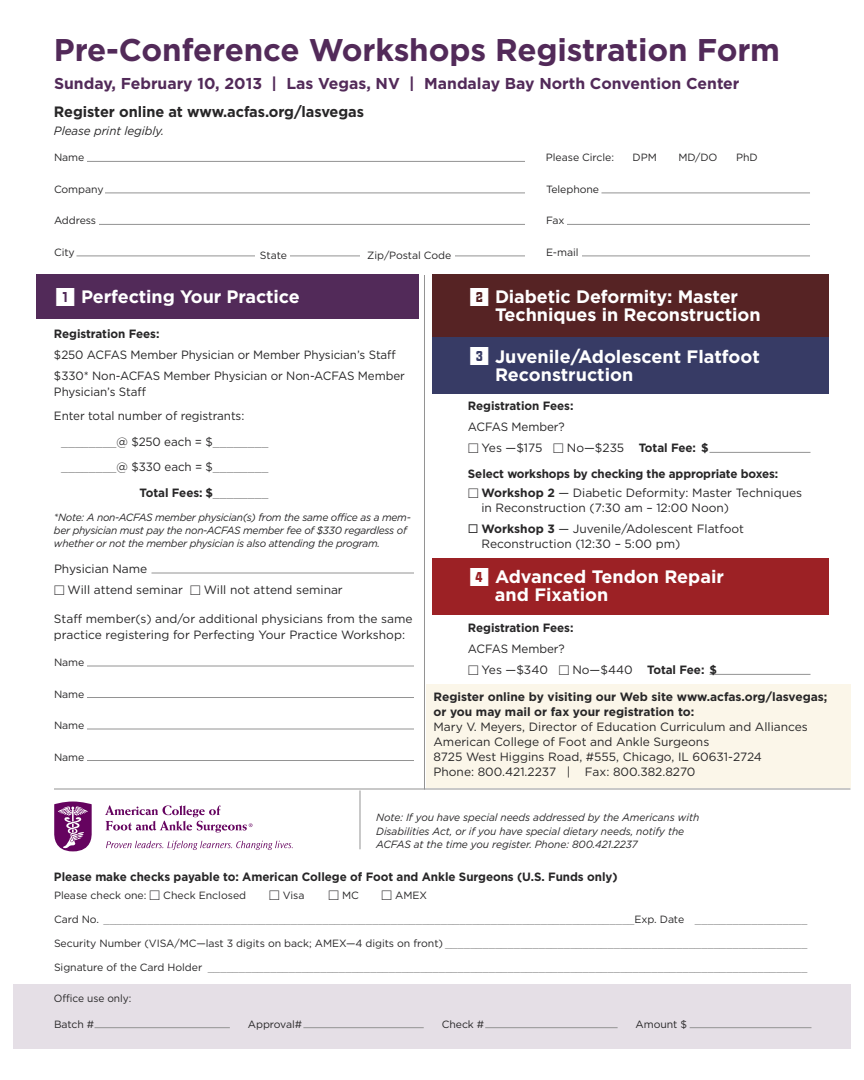
<style>
.page{position:relative;width:864px;height:1080px;background:#fff}
.page>*{position:absolute;margin:0;border:0;box-sizing:border-box;transform-origin:0 0}
.t1{font:700 31.35px "Gotham";letter-spacing:-.005em;color:#522a59}
.t2{font:700 18px/18px "Gotham";letter-spacing:-.005em;color:#fff}
.t3{font:700 15.75px "Gotham";color:#522a59}
.t4{font:700 15px "Gotham";letter-spacing:-.005em;color:#272627}
.t5{font:12px/15px "Gotham";color:#272627}
.t6{font:700 12px/25.5px "Gotham";letter-spacing:-.005em;color:#272627}
.t7{font:12px/25.5px "Gotham";letter-spacing:-.005em;color:#939393;text-align:right}
.t8{font:italic 12px "Gotham";letter-spacing:-.005em;color:#272627}
.t9{font:10.5px "Gotham";letter-spacing:-.005em;color:#272627}
.t10{font:10.5px "Gotham";letter-spacing:-.005em;color:#939393}
.t11{font:italic 10.5px/13.5px "Gotham";letter-spacing:-.025em;color:#272627}
.t12{font:italic 10.5px/13.5px "Gotham";letter-spacing:-.005em;color:#272627}
.s1{font-family:"Numbers Style Two Square Negative";font-weight:400;font-size:22.5px}
.s2{color:#272627}
.s3{font-weight:700;color:#272627}
.s4{font-family:"Universal Newswith Comm Pi";font-size:10.5px}
.s5{font-family:"Universal Newswith Comm Pi";font-weight:400;font-size:10.5px}
.s6{font-weight:400}
.s7{font-weight:700}
.s8{font-family:"Universal Newswith Comm Pi"}
.s9{color:#939393}
</style>
<div class="page">
<div style="left:426px;top:684px;width:424px;height:104px;background:#fbf6e9"></div>
<div style="left:36px;top:274px;width:382px;height:46px;background:#522a59"></div>
<svg style="left:106px;top:841px;width:187px;height:9px"></svg>
<svg style="left:105px;top:805px;width:147px;height:28px"></svg>
<svg style="left:54px;top:802px;width:38px;height:49px;background:#8d4488"></svg>
<hr style="left:152px;top:573px;width:262px;height:1px;background:#939393">
<hr style="left:87px;top:666px;width:327px;height:1px;background:#939393">
<hr style="left:87px;top:697px;width:327px;height:1px;background:#939393">
<hr style="left:87px;top:729px;width:327px;height:1px;background:#939393">
<hr style="left:87px;top:760px;width:327px;height:1px;background:#939393">
<hr style="left:710px;top:452px;width:101px;height:1px;background:#939393">
<hr style="left:710px;top:674px;width:101px;height:1px;background:#939393">
<div style="left:432px;top:274px;width:396px;height:64px;background:#562324"></div>
<div style="left:432px;top:338px;width:396px;height:56px;background:#373b65"></div>
<div style="left:432px;top:558px;width:396px;height:57px;background:#9c2125"></div>
<div style="left:14px;top:984px;width:837px;height:64px;background:#e5dfe6"></div>
<hr style="left:94px;top:1027px;width:136px;height:1px;background:#939393">
<hr style="left:303px;top:1027px;width:121px;height:1px;background:#939393">
<hr style="left:485px;top:1027px;width:133px;height:1px;background:#939393">
<hr style="left:690px;top:1027px;width:121px;height:1px;background:#939393">
<hr style="left:602px;top:193px;width:208px;height:1px;background:#939393">
<hr style="left:567px;top:224px;width:243px;height:1px;background:#939393">
<hr style="left:582px;top:256px;width:228px;height:1px;background:#939393">
<hr style="left:87px;top:161px;width:438px;height:1px;background:#939393">
<hr style="left:105px;top:193px;width:420px;height:1px;background:#939393">
<hr style="left:99px;top:224px;width:426px;height:1px;background:#939393">
<hr style="left:76px;top:256px;width:449px;height:1px;background:#939393">
<div style="left:255px;top:248px;width:34px;height:14px;background:#fff"></div>
<div style="left:361px;top:248px;width:94px;height:16px;background:#fff"></div>
<hr style="left:54px;top:789px;width:796px;height:1px;background:#939393">
<hr style="left:424px;top:275px;width:1px;height:515px;background:#939393">
<hr style="left:360px;top:790px;width:1px;height:59px;background:#939393">
<h1 class="t1" style="left:54px;top:39px;width:728px">Pre-Conference Workshops Registration Form</h1>
<h3 class="t3" style="left:54px;top:78px;width:687px">Sunday, February 10, 2013 | Las Vegas, NV | Mandalay Bay North Convention Center</h3>
<p class="t4" style="left:54px;top:106px;width:312px">Register online at www.acfas.org/lasvegas</p>
<p class="t8" style="left:54px;top:127px;width:112px">Please print legibly.</p>
<p class="t9" style="left:54px;top:154px;width:32px">Name</p>
<p class="t9" style="left:54px;top:186px;width:51px">Company</p>
<p class="t9" style="left:54px;top:217px;width:44px">Address</p>
<p class="t9" style="left:54px;top:249px;width:22px">City</p>
<p class="t9" style="left:260px;top:251px;width:29px">State</p>
<p class="t9" style="left:367px;top:251px;width:86px">Zip/Postal Code</p>
<p class="t9" style="left:546px;top:154px;width:70px">Please Circle:</p>
<p class="t9" style="left:633px;top:154px;width:26px">DPM</p>
<p class="t9" style="left:678px;top:154px;width:41px">MD/DO</p>
<p class="t9" style="left:736px;top:154px;width:23px">PhD</p>
<p class="t9" style="left:546px;top:186px;width:55px">Telephone</p>
<p class="t9" style="left:546px;top:217px;width:20px">Fax</p>
<p class="t9" style="left:546px;top:249px;width:34px">E-mail</p>
<h2 class="t2" style="left:54px;top:289px;width:247px"><span class="s1">1</span> Perfecting Your Practice</h2>
<p class="t6" style="left:54px;top:322px;width:107px">Registration Fees:</p>
<p class="t5" style="left:54px;top:345px;width:352px;line-height:21px">$250 ACFAS Member Physician or Member Physician’s Staff $330* Non-ACFAS Member Physician or Non-ACFAS Member</p>
<p class="t5" style="left:54px;top:381px;width:192px;line-height:24px">Physician’s Staff<br>Enter total number of registrants:</p>
<p class="t7" style="left:61px;top:430px;width:209px">________<span class="s2">@ $250 each = $</span>________ ________<span class="s2">@ $330 each = $</span>________<br><span class="s3">Total Fees: $</span>________</p>
<p class="t11" style="left:54px;top:511px;width:358px">*Note: A non-ACFAS member physician(s) from the same office as a mem&shy;ber physician must pay the non-ACFAS member fee of $330 regardless of whether or not the member physician is also attending the program.</p>
<p class="t5" style="left:54px;top:562px;width:95px">Physician Name</p>
<p class="t5" style="left:54px;top:583px;width:290px"><span class="s4">□</span> Will attend seminar <span class="s4">□</span> Will not attend seminar</p>
<p class="t5" style="left:54px;top:611px;width:360px;line-height:16.5px">Staff member(s) and/or additional physicians from the same practice registering for Perfecting Your Practice Workshop:</p>
<p class="t9" style="left:54px;top:659px;width:32px">Name</p>
<p class="t9" style="left:54px;top:690px;width:32px">Name</p>
<p class="t9" style="left:54px;top:722px;width:32px">Name</p>
<p class="t9" style="left:54px;top:753px;width:32px">Name</p>
<h2 class="t2" style="left:495px;top:289px;width:267px;text-indent:-27px"><span class="s1">2</span> Diabetic Deformity: Master<br>Techniques in Reconstruction</h2>
<h2 class="t2" style="left:495px;top:349px;width:266px;text-indent:-27px"><span class="s1">3</span> Juvenile/Adolescent Flatfoot<br>Reconstruction</h2>
<p class="t6" style="left:468px;top:394px;width:107px">Registration Fees:</p>
<p class="t5" style="left:468px;top:421px;width:98px">ACFAS Member?</p>
<p class="t6" style="left:468px;top:436px;width:312px"><span class="s5">□</span> <span class="s6">Yes —$175</span> <span class="s5">□</span> <span class="s6">No—$235</span> Total Fee: $<br>Select workshops by checking the appropriate boxes:</p>
<p class="t5" style="left:482px;top:487px;width:322px;text-indent:-14px"><span class="s4">□</span> <span class="s7">Workshop 2</span> — Diabetic Deformity: Master Techniques in Reconstruction (7:30 am – 12:00 Noon)</p>
<p class="t5" style="left:482px;top:523px;width:264px;text-indent:-14px">◻ <span class="s7">Workshop 3</span> — Juvenile/Adolescent Flatfoot<br>Reconstruction (12:30 – 5:00 pm)</p>
<h2 class="t2" style="left:495px;top:569px;width:231px;text-indent:-27px"><span class="s1">4</span> Advanced Tendon Repair and Fixation</h2>
<p class="t6" style="left:468px;top:616px;width:107px">Registration Fees:</p>
<p class="t5" style="left:468px;top:643px;width:98px">ACFAS Member?</p>
<p class="t5" style="left:468px;top:664px;width:251px"><span class="s4">□</span> Yes —$340 <span class="s4">□</span> No—$440 <span class="s7">Total Fee: $</span></p>
<p class="t6" style="left:434px;top:691px;width:396px;line-height:14.4px">Register online by visiting our Web site www.acfas.org/lasvegas; or you may mail or fax your registration to:</p>
<p class="t5" style="left:434px;top:720px;width:376px">Mary V. Meyers, Director of Education Curriculum and Alliances American College of Foot and Ankle Surgeons<br>8725 West Higgins Road, #555, Chicago, IL 60631-2724<br>Phone: 800.421.2237 | Fax: 800.382.8270</p>
<p class="t12" style="left:376px;top:812px;width:325px">Note: If you have special needs addressed by the Americans with<br>Disabilities Act, or if you have special dietary needs, notify the<br>ACFAS at the time you register. Phone: 800.421.2237</p>
<p class="t6" style="left:54px;top:865px;width:565px">Please make checks payable to: American College of Foot and Ankle Surgeons (U.S. Funds only)</p>
<p class="t9" style="left:54px;top:892px;width:194px">Please check one: <span class="s8">□</span> Check Enclosed</p>
<p class="t9" style="left:269px;top:892px;width:37px"><span class="s8">□</span> Visa</p>
<p class="t9" style="left:329px;top:892px;width:32px"><span class="s8">□</span> MC</p>
<p class="t9" style="left:381px;top:892px;width:47px"><span class="s8">□</span> AMEX</p>
<p class="t10" style="left:54px;top:916px;width:755px"><span class="s2">Card No.</span> _____________________________________________________________________________________<span class="s2">Exp. Date</span> __________________</p>
<p class="t9" style="left:54px;top:940px;width:755px">Security Number (VISA/MC—last 3 digits on back; AMEX—4 digits on front) <span class="s9">__________________________________________________________</span></p>
<p class="t10" style="left:54px;top:964px;width:755px"><span class="s2">Signature of the Card Holder</span> ________________________________________________________________________________________________</p>
<p class="t9" style="left:54px;top:995px;width:79px">Office use only:</p>
<p class="t9" style="left:54px;top:1020px;width:42px">Batch #</p>
<p class="t9" style="left:248px;top:1020px;width:56px">Approval#</p>
<p class="t9" style="left:442px;top:1020px;width:44px">Check #</p>
<p class="t9" style="left:636px;top:1020px;width:53px">Amount $</p>
</div>
